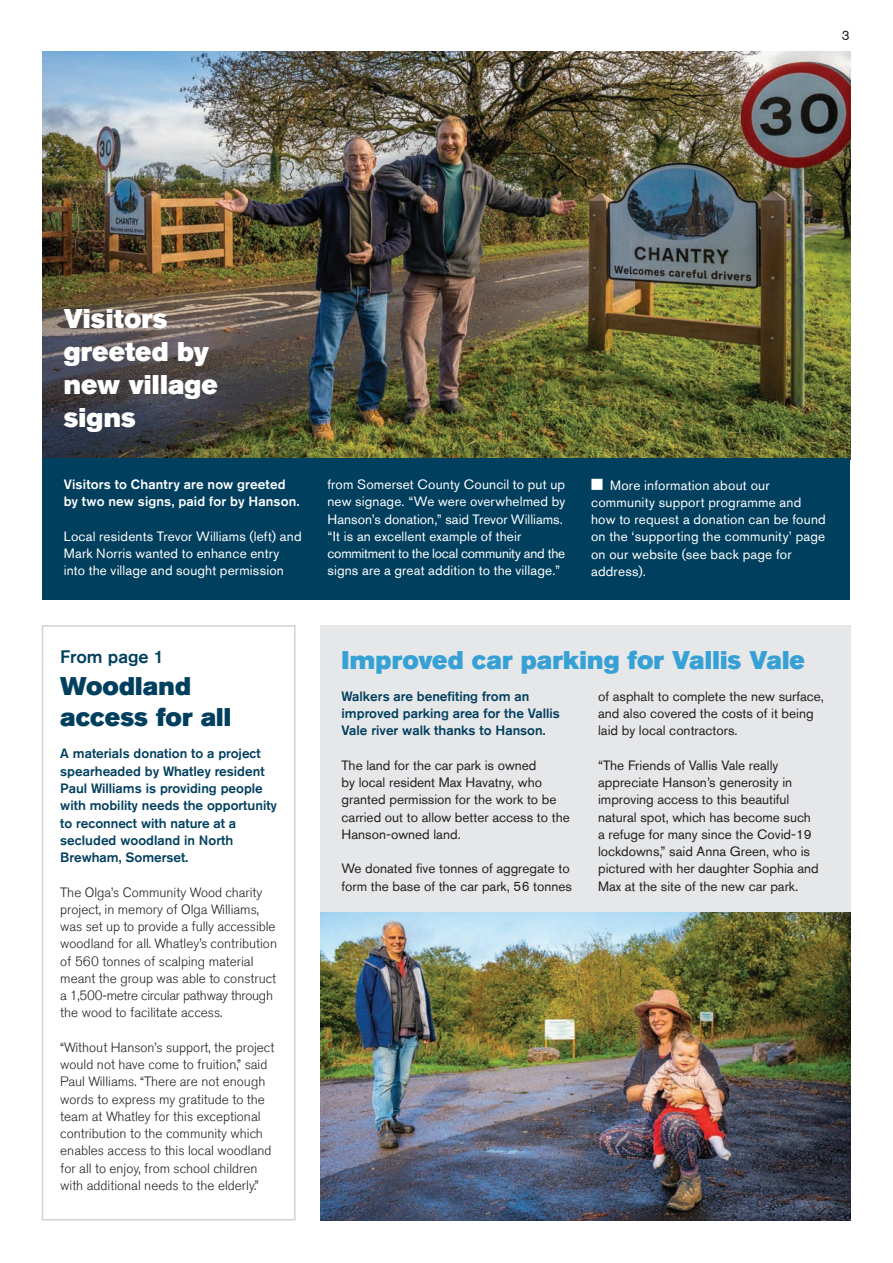
<style>
.page{position:relative;width:893px;height:1263px;background:#fff}
.page>*{position:absolute;margin:0;border:0;box-sizing:border-box;transform-origin:0 0}
.t1{font:27px/33px "Akzidenz Grotesk Std Super";letter-spacing:.005em;color:#fff}
.t2{font:25.5px "Akzidenz Grotesk Std Super";letter-spacing:.005em;color:#37a1d5}
.t3{font:25.5px/31.5px "Akzidenz Grotesk Std Super";color:#013f5e}
.t4{font:500 18px "Akzidenz Grotesk Std";color:#013f5e}
.t5{font:300 13.5px/17.2px "Akzidenz Grotesk Std";color:#231f20}
.t6{font:13.5px/17.2px "Akzidenz Grotesk Std";color:#231f20}
.t7{font:13.5px/17.2px "Akzidenz Grotesk Std";letter-spacing:.015em;color:#fff}
.t8{font:500 13.5px/17.2px "Akzidenz Grotesk Std";color:#013f5e}
.t9{font:500 13.5px/17.2px "Akzidenz Grotesk Std";letter-spacing:.01em;color:#fff}
</style>
<div class="page">
<img style="left:43px;top:51px;width:807px;height:407px">
<div style="left:43px;top:458px;width:807px;height:142px;background:#013f5e"></div>
<div style="left:42px;top:625px;width:254px;height:595px;border:2px solid #d1d2d4"></div>
<div style="left:320px;top:625px;width:530px;height:595px;background:#e6e7e9"></div>
<img style="left:320px;top:912px;width:530px;height:308px">
<p class="t6" style="left:842px;top:27px;width:9px">3</p>
<h1 class="t1" style="left:64px;top:302px;width:156px">Visitors greeted by new village signs</h1>
<p class="t9" style="left:64px;top:475px;width:237px">Visitors to Chantry are now greeted by two new signs, paid for by Hanson.</p>
<p class="t7" style="left:64px;top:527px;width:239px">Local residents Trevor Williams (left) and<br>Mark Norris wanted to enhance entry into the village and sought permission</p>
<p class="t7" style="left:327px;top:476px;width:239px">from Somerset County Council to put up new signage. “We were overwhelmed by Hanson’s donation,” said Trevor Williams. “It is an excellent example of their commitment to the local community and the signs are a great addition to the village.”</p>
<p class="t7" style="left:591px;top:476px;width:236px">■ More information about our community support programme and how to request a donation can be found on the ‘supporting the community’ page on our website (see back page for address).</p>
<h3 class="t4" style="left:60px;top:646px;width:105px">From page 1</h3>
<h2 class="t3" style="left:60px;top:670px;width:173px">Woodland access for all</h2>
<p class="t8" style="left:60px;top:745px;width:218px">A materials donation to a project spearheaded by Whatley resident<br>Paul Williams is providing people with mobility needs the opportunity to reconnect with nature at a secluded woodland in North<br>Brewham, Somerset.</p>
<p class="t5" style="left:60px;top:883px;width:218px">The Olga’s Community Wood charity project, in memory of Olga Williams, was set up to provide a fully accessible woodland for all. Whatley’s contribution of 560 tonnes of scalping material meant the group was able to construct a 1,500-metre circular pathway through the wood to facilitate access.</p>
<p class="t5" style="left:60px;top:1039px;width:216px">“Without Hanson’s support, the project would not have come to fruition,” said Paul Williams. “There are not enough words to express my gratitude to the team at Whatley for this exceptional contribution to the community which enables access to this local woodland for all to enjoy, from school children with additional needs to the elderly.”</p>
<h2 class="t2" style="left:342px;top:645px;width:465px">Improved car parking for Vallis Vale</h2>
<p class="t8" style="left:342px;top:687px;width:220px">Walkers are benefiting from an improved parking area for the Vallis<br>Vale river walk thanks to Hanson.</p>
<p class="t6" style="left:342px;top:756px;width:230px">The land for the car park is owned<br>by local resident Max Havatny, who granted permission for the work to be carried out to allow better access to the<br>Hanson-owned land.</p>
<p class="t6" style="left:342px;top:860px;width:232px">We donated five tonnes of aggregate to form the base of the car park, 56 tonnes</p>
<p class="t6" style="left:598px;top:687px;width:227px">of asphalt to complete the new surface, and also covered the costs of it being laid by local contractors.</p>
<p class="t6" style="left:598px;top:756px;width:222px">“The Friends of Vallis Vale really appreciate Hanson’s generosity in improving access to this beautiful natural spot, which has become such a refuge for many since the Covid-19 lockdowns,” said Anna Green, who is pictured with her daughter Sophia and Max at the site of the new car park.</p>
</div>
